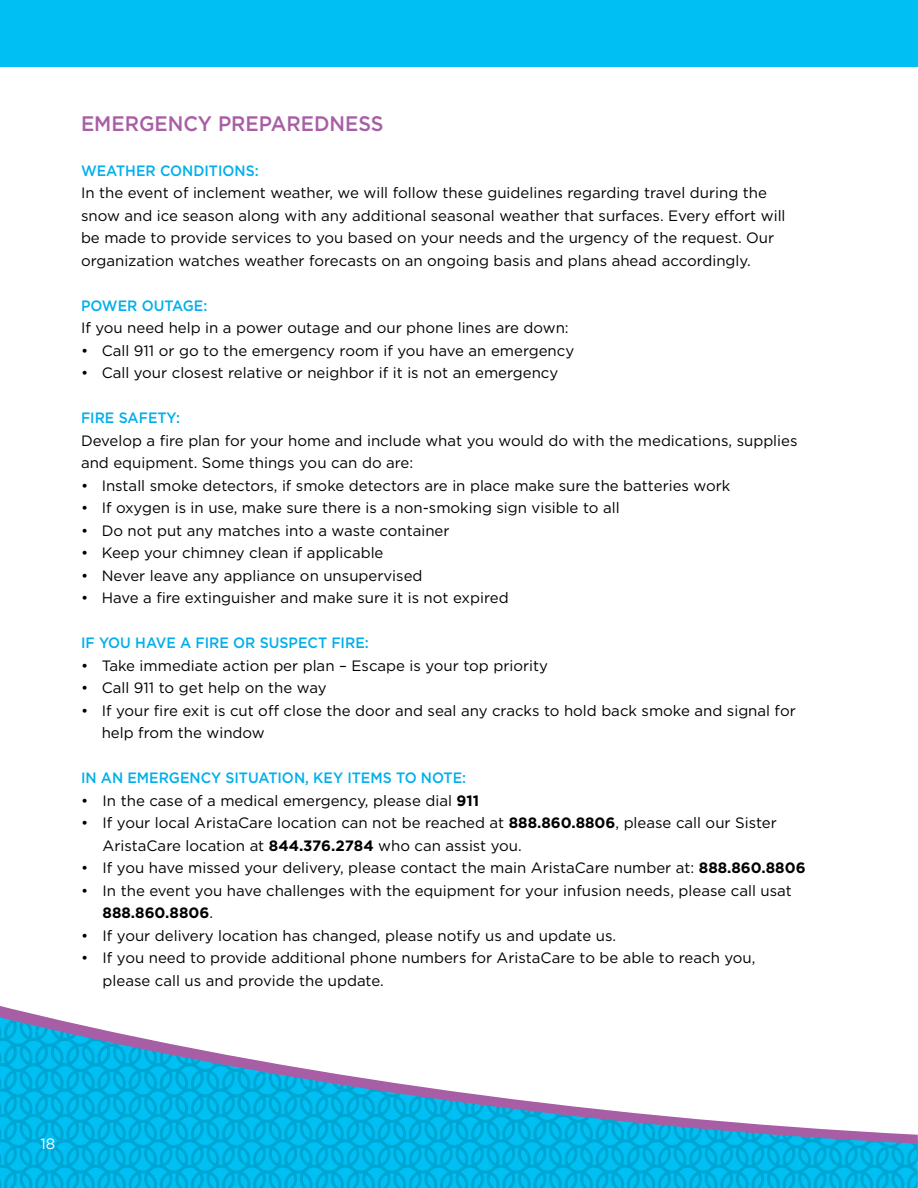
<style>
.page{position:relative;width:918px;height:1188px;background:#fff}
.page>*{position:absolute;margin:0;border:0;box-sizing:border-box;transform-origin:0 0}
.t1{font:500 21px "Gotham";color:#a85ea5;scale:.94 1}
.t2{font:15px/22.5px "Gotham";color:#000}
.t3{font:500 15px "Gotham";color:#00afeb;scale:.94 1}
.t4{font:15px "Gotham";color:#fff}
.s1{font-weight:700}
</style>
<div class="page">
<svg style="left:0;top:1144px;width:918px;height:44px"></svg>
<svg style="left:0;top:1006px;width:918px;height:138px"></svg>
<div style="left:0;top:0;width:918px;height:68px;background:#00c0f3"></div>
<h1 class="t1" style="left:81px;top:109px;width:323px">EMERGENCY PREPAREDNESS</h1>
<p class="t3" style="left:81px;top:160px;width:191px">WEATHER CONDITIONS:</p>
<p class="t2" style="left:81px;top:181px;width:706px">In the event of inclement weather, we will follow these guidelines regarding travel during the snow and ice season along with any additional seasonal weather that surfaces. Every effort will be made to provide services to you based on your needs and the urgency of the request. Our organization watches weather forecasts on an ongoing basis and plans ahead accordingly.</p>
<p class="t3" style="left:81px;top:295px;width:136px">POWER OUTAGE:</p>
<p class="t2" style="left:81px;top:316px;width:489px">If you need help in a power outage and our phone lines are down:</p>
<p class="t2" style="left:81px;top:339px;width:495px">• Call 911 or go to the emergency room if you have an emergency</p>
<p class="t2" style="left:81px;top:361px;width:479px">• Call your closest relative or neighbor if it is not an emergency</p>
<p class="t3" style="left:81px;top:408px;width:107px">FIRE SAFETY:</p>
<p class="t2" style="left:81px;top:429px;width:718px">Develop a fire plan for your home and include what you would do with the medications, supplies and equipment. Some things you can do are:</p>
<p class="t2" style="left:81px;top:474px;width:651px">• Install smoke detectors, if smoke detectors are in place make sure the batteries work</p>
<p class="t2" style="left:81px;top:496px;width:540px">• If oxygen is in use, make sure there is a non-smoking sign visible to all</p>
<p class="t2" style="left:81px;top:519px;width:370px">• Do not put any matches into a waste container</p>
<p class="t2" style="left:81px;top:541px;width:304px">• Keep your chimney clean if applicable</p>
<p class="t2" style="left:81px;top:564px;width:343px">• Never leave any appliance on unsupervised</p>
<p class="t2" style="left:81px;top:586px;width:429px">• Have a fire extinguisher and make sure it is not expired</p>
<p class="t3" style="left:81px;top:633px;width:308px">IF YOU HAVE A FIRE OR SUSPECT FIRE:</p>
<p class="t2" style="left:81px;top:654px;width:469px">• Take immediate action per plan – Escape is your top priority</p>
<p class="t2" style="left:81px;top:676px;width:247px">• Call 911 to get help on the way</p>
<p class="t2" style="left:102px;top:699px;width:696px;text-indent:-21px">• If your fire exit is cut off close the door and seal any cracks to hold back smoke and signal for help from the window</p>
<p class="t3" style="left:81px;top:768px;width:411px">IN AN EMERGENCY SITUATION, KEY ITEMS TO NOTE:</p>
<p class="t2" style="left:81px;top:789px;width:400px">• In the case of a medical emergency, please dial <span class="s1">911</span></p>
<p class="t2" style="left:103px;top:811px;width:676px;text-indent:-22px">• If your local AristaCare location can not be reached at <span class="s1">888.860.8806</span>, please call our Sister<br>AristaCare location at <span class="s1">844.376.2784</span> who can assist you.</p>
<p class="t2" style="left:81px;top:856px;width:726px">• If you have missed your delivery, please contact the main AristaCare number at: <span class="s1">888.860.8806</span></p>
<p class="t2" style="left:103px;top:879px;width:691px;text-indent:-22px">• In the event you have challenges with the equipment for your infusion needs, please call usat<br><span class="s1">888.860.8806</span>.</p>
<p class="t2" style="left:81px;top:924px;width:537px">• If your delivery location has changed, please notify us and update us.</p>
<p class="t2" style="left:103px;top:946px;width:654px;text-indent:-22px">• If you need to provide additional phone numbers for AristaCare to be able to reach you, please call us and provide the update.</p>
<p class="t4" style="left:41px;top:1134px;width:16px">18</p>
</div>
